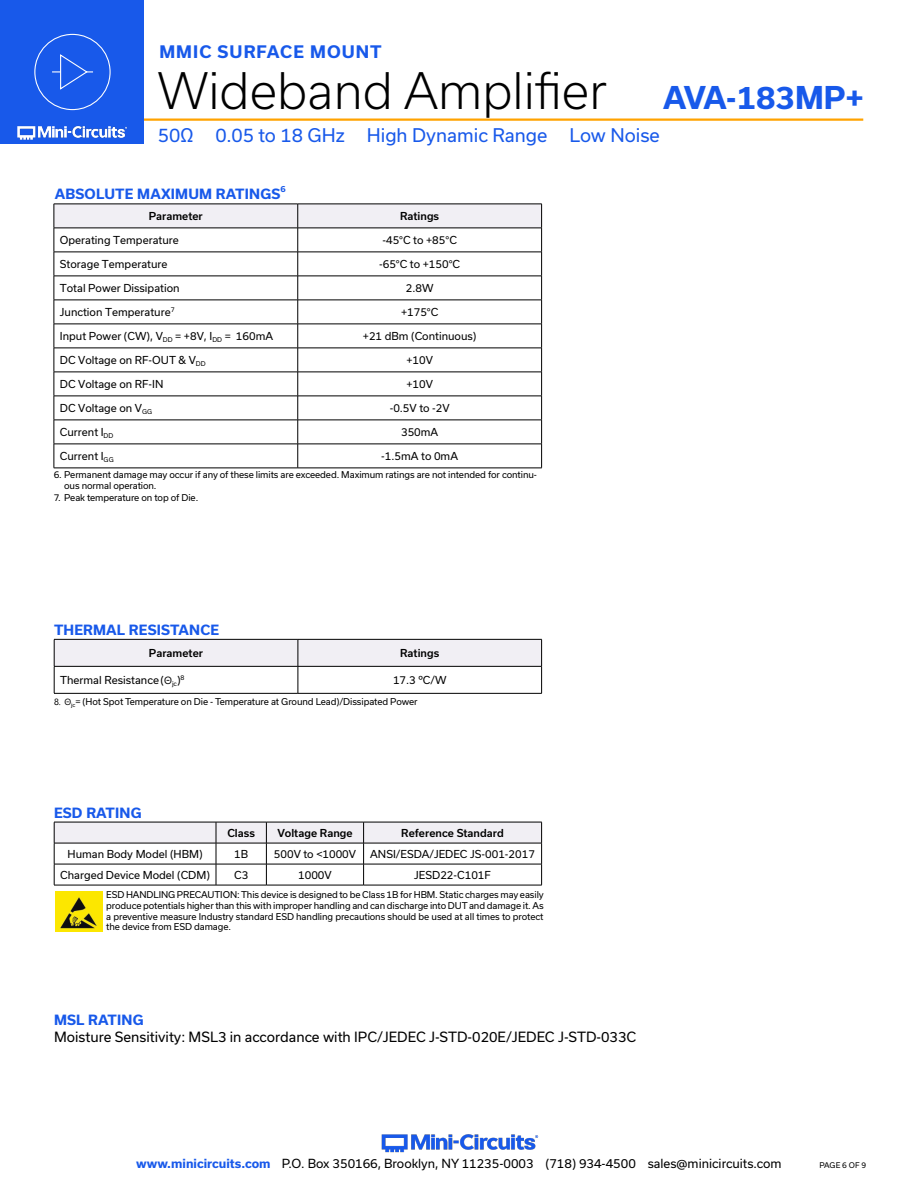
<style>
.page{position:relative;width:918px;height:1188px;background:#fff}
.page>*{position:absolute;margin:0;border:0;box-sizing:border-box;transform-origin:0 0}
.t1{font:300 48px "Usual";color:#000}
.t2{font:700 30px "Usual";color:#1859ea}
.t3{font:18px "Usual";color:#1859ea}
.t4{font:700 16.5px "Usual";letter-spacing:.065em;color:#1859ea}
.Regular_Copy{font:13.5px "Usual";color:#000}
.Blue_Headers{font:700 13.5px "Usual";letter-spacing:.015em;color:#1859ea}
.t5{font:12px "Usual";color:#000}
.Table_Body_Left_Just{font:10.5px "Usual";color:#000}
.Table_Body_Center{font:10.5px "Usual";color:#000}
.Table_Header_Center{font:500 10.5px "Usual";color:#000}
.Notes{font:9px/10.8px "Usual";letter-spacing:-.01em;color:#000}
.Blue_Headers-2{font:700 8.1px "Usual";color:#1859ea}
.t6{font:7.5px "Usual";color:#000}
.s1{font-weight:700;color:#1859ea}
</style>
<div class="page">
<img style="left:381px;top:1134px;width:158px;height:19px">
<hr style="left:130px;top:118px;width:733px;height:3px;background:#ffa300">
<div style="left:0;top:0;width:144px;height:144px;background:#1859ea"></div>
<img style="left:17px;top:120px;width:128px;height:20px">
<div style="left:34px;top:34px;width:77px;height:76px;border:1px solid #fff;border-radius:50%"></div>
<svg style="left:52px;top:54px;width:41px;height:36px"></svg>
<svg style="left:54px;top:204px;width:488px;height:264px"></svg>
<hr style="left:54px;top:468px;width:244px;height:1px;background:#000">
<hr style="left:298px;top:468px;width:244px;height:1px;background:#000">
<hr style="left:54px;top:693px;width:244px;height:1px;background:#000">
<hr style="left:298px;top:693px;width:244px;height:1px;background:#000">
<svg style="left:54px;top:822px;width:488px;height:63px"></svg>
<hr style="left:54px;top:885px;width:162px;height:1px;background:#000">
<hr style="left:216px;top:885px;width:50px;height:1px;background:#000">
<hr style="left:266px;top:885px;width:98px;height:1px;background:#000">
<hr style="left:364px;top:885px;width:178px;height:1px;background:#000">
<img style="left:56px;top:891px;width:47px;height:41px">
<svg style="left:54px;top:639px;width:488px;height:54px"></svg>
<h3 class="t4" style="left:159px;top:42px;width:224px">MMIC SURFACE MOUNT</h3>
<h1 class="t1" style="left:158px;top:63px;width:451px">Wideband Amplifier</h1>
<h2 class="t2" style="left:663px;top:80px;width:202px">AVA-183MP+</h2>
<h3 class="t3" style="left:158px;top:125px;width:503px">50Ω 0.05 to 18 GHz High Dynamic Range Low Noise</h3>
<p class="Blue_Headers" style="left:55px;top:186px;width:227px">ABSOLUTE MAXIMUM RATINGS</p>
<p class="Blue_Headers-2" style="left:280px;top:184px;width:7px">6</p>
<p class="Table_Header_Center" style="left:149px;top:210px;width:56px">Parameter</p>
<p class="Table_Header_Center" style="left:400px;top:210px;width:41px">Ratings</p>
<p class="Table_Body_Left_Just" style="left:60px;top:234px;width:120px">Operating Temperature</p>
<p class="Table_Body_Center" style="left:382px;top:234px;width:76px">-45°C to +85°C</p>
<p class="Table_Body_Left_Just" style="left:60px;top:258px;width:109px">Storage Temperature</p>
<p class="Table_Body_Center" style="left:379px;top:258px;width:83px">-65°C to +150°C</p>
<p class="Table_Body_Left_Just" style="left:60px;top:282px;width:121px">Total Power Dissipation</p>
<p class="Table_Body_Center" style="left:406px;top:282px;width:29px">2.8W</p>
<p class="Table_Body_Left_Just" style="left:60px;top:306px;width:116px">Junction Temperature<sup>7</sup></p>
<p class="Table_Body_Center" style="left:401px;top:306px;width:39px">+175°C</p>
<p class="Table_Body_Left_Just" style="left:60px;top:330px;width:215px">Input Power (CW), V<sub>DD</sub> = +8V, I<sub>DD</sub> = 160mA</p>
<p class="Table_Body_Center" style="left:363px;top:330px;width:115px">+21 dBm (Continuous)</p>
<p class="Table_Body_Left_Just" style="left:60px;top:354px;width:147px">DC Voltage on RF-OUT &amp; V<sub>DD</sub></p>
<p class="Table_Body_Center" style="left:406px;top:354px;width:28px">+10V</p>
<p class="Table_Body_Left_Just" style="left:60px;top:378px;width:105px">DC Voltage on RF-IN</p>
<p class="Table_Body_Center" style="left:406px;top:378px;width:28px">+10V</p>
<p class="Table_Body_Left_Just" style="left:60px;top:402px;width:94px">DC Voltage on V<sub>GG</sub></p>
<p class="Table_Body_Center" style="left:390px;top:402px;width:61px">-0.5V to -2V</p>
<p class="Table_Body_Left_Just" style="left:60px;top:426px;width:55px">Current I<sub>DD</sub></p>
<p class="Table_Body_Center" style="left:401px;top:426px;width:39px">350mA</p>
<p class="Table_Body_Left_Just" style="left:60px;top:450px;width:55px">Current I<sub>GG</sub></p>
<p class="Table_Body_Center" style="left:381px;top:450px;width:78px">-1.5mA to 0mA</p>
<p class="Notes" style="left:64px;top:469px;width:474px;text-indent:-10px">6. Permanent damage may occur if any of these limits are exceeded. Maximum ratings are not intended for continu&shy;ous normal operation.</p>
<p class="Notes" style="left:54px;top:492px;width:146px">7. Peak temperature on top of Die.</p>
<p class="Blue_Headers" style="left:54px;top:622px;width:167px">THERMAL RESISTANCE</p>
<p class="Table_Header_Center" style="left:149px;top:647px;width:56px">Parameter</p>
<p class="Table_Header_Center" style="left:400px;top:647px;width:41px">Ratings</p>
<p class="Table_Body_Left_Just" style="left:60px;top:674px;width:126px">Thermal Resistance ( <sub>jc</sub>)<sup>8</sup></p>
<p class="Table_Body_Center" style="left:393px;top:674px;width:55px">17.3 ºC/W</p>
<p class="Notes" style="left:71px;top:696px;width:348px"><sub>jc</sub>= (Hot Spot Temperature on Die - Temperature at Ground Lead)/Dissipated Power</p>
<p class="Blue_Headers" style="left:54px;top:805px;width:89px">ESD RATING</p>
<p class="Table_Header_Center" style="left:227px;top:827px;width:29px">Class</p>
<p class="Table_Header_Center" style="left:277px;top:827px;width:77px">Voltage Range</p>
<p class="Table_Header_Center" style="left:401px;top:827px;width:104px">Reference Standard</p>
<p class="Table_Body_Left_Just" style="left:68px;top:848px;width:137px">Human Body Model (HBM)</p>
<p class="Table_Body_Center" style="left:234px;top:848px;width:15px">1B</p>
<p class="Table_Body_Center" style="left:274px;top:848px;width:84px">500V to &lt;1000V</p>
<p class="Table_Body_Center" style="left:370px;top:848px;width:166px">ANSI/ESDA/JEDEC JS-001-2017</p>
<p class="Table_Body_Left_Just" style="left:60px;top:869px;width:151px">Charged Device Model (CDM)</p>
<p class="Table_Body_Center" style="left:234px;top:869px;width:16px">C3</p>
<p class="Table_Body_Center" style="left:298px;top:869px;width:35px">1000V</p>
<p class="Table_Body_Center" style="left:414px;top:869px;width:78px">JESD22-C101F</p>
<p class="Notes" style="left:106px;top:889px;width:439px;text-align:justify">ESD HANDLING PRECAUTION: This device is designed to be Class 1B for HBM. Static charges may easily produce potentials higher than this with improper handling and can discharge into DUT and damage it. As a preventive measure Industry standard ESD handling precautions should be used at all times to protect the device from ESD damage.</p>
<p class="Blue_Headers" style="left:54px;top:1012px;width:91px">MSL RATING</p>
<p class="Regular_Copy" style="left:54px;top:1029px;width:584px">Moisture Sensitivity: MSL3 in accordance with IPC/JEDEC J-STD-020E/JEDEC J-STD-033C</p>
<h3 class="t5" style="left:136px;top:1157px;width:647px"><span class="s1">www.minicircuits.com</span> P.O. Box 350166, Brooklyn, NY 11235-0003 (718) 934-4500 sales@minicircuits.com</h3>
<p class="t6" style="left:819px;top:1161px;width:48px">PAGE 6 OF 9</p>
</div>
